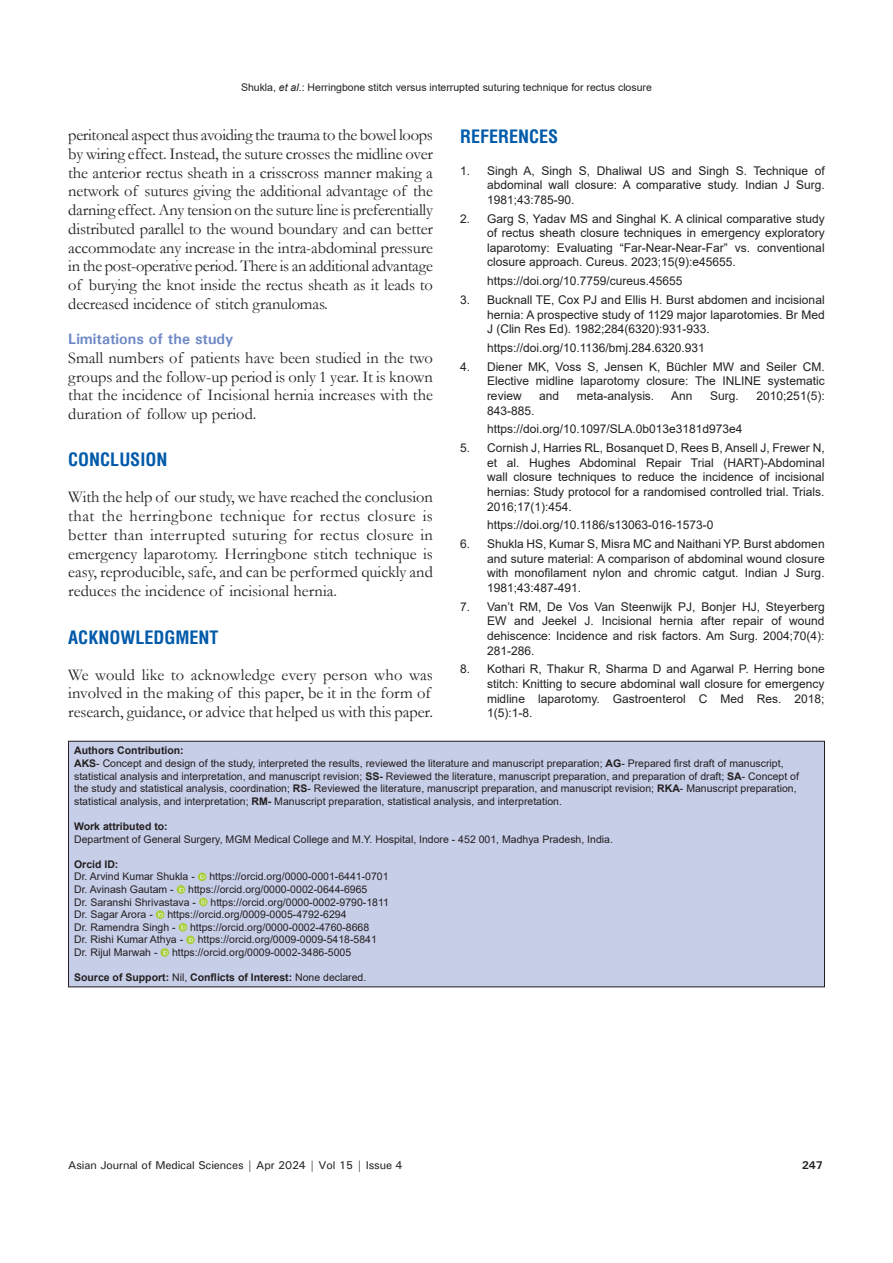
<style>
.page{position:relative;width:893px;height:1263px;background:#fff}
.page>*{position:absolute;margin:0;border:0;box-sizing:border-box;transform-origin:0 0}
.t1{font:700 condensed 18px "Helvetica";color:#015aaa}
.TX{font:16.5px/18.8px "Garamond";color:#231f20;text-align:justify}
.t2{font:700 15px "Univers";color:#6d88c5}
.REF{font:12px/14.5px "Arial";color:#231f20;text-align:justify}
.t3{font:500 11.25px "Univers";letter-spacing:-.01em;color:#231f20}
.t4{font:700 11.25px "Univers";color:#231f20}
.SRC{font:10.5px/12.6px "Arial";color:#231f20}
.SRC-2{font:700 10.5px "Arial";color:#231f20}
.s1{font-style:italic}
.s2{font-weight:700}
.s3{font-weight:400}
</style>
<div class="page">
<div style="left:68px;top:741px;width:756px;height:246px;background:#c7cee8"></div>
<svg style="left:198px;top:872px;width:8px;height:9px"></svg>
<svg style="left:200px;top:874px;width:5px;height:5px"></svg>
<svg style="left:177px;top:885px;width:8px;height:9px"></svg>
<svg style="left:179px;top:886px;width:5px;height:6px"></svg>
<svg style="left:199px;top:898px;width:9px;height:8px"></svg>
<svg style="left:202px;top:899px;width:4px;height:5px"></svg>
<svg style="left:156px;top:910px;width:8px;height:9px"></svg>
<svg style="left:158px;top:912px;width:5px;height:5px"></svg>
<svg style="left:179px;top:923px;width:8px;height:8px"></svg>
<svg style="left:181px;top:924px;width:5px;height:5px"></svg>
<svg style="left:186px;top:935px;width:9px;height:9px"></svg>
<svg style="left:189px;top:937px;width:4px;height:5px"></svg>
<svg style="left:160px;top:948px;width:9px;height:9px"></svg>
<svg style="left:163px;top:949px;width:4px;height:6px"></svg>
<div style="left:68px;top:741px;width:757px;height:246px;border:1px solid #231f20"></div>
<p class="SRC" style="left:241px;top:81px;width:412px">Shukla, <span class="s1">et al</span>.: Herringbone stitch versus interrupted suturing technique for rectus closure</p>
<p class="TX" style="left:68px;top:125px;width:366px">peritoneal aspect thus avoiding the trauma to the bowel loops by wiring effect. Instead, the suture crosses the midline over the anterior rectus sheath in a crisscross manner making a network of sutures giving the additional advantage of the darning effect. Any tension on the suture line is preferentially distributed parallel to the wound boundary and can better accommodate any increase in the intra-abdominal pressure in the post-operative period. There is an additional advantage of burying the knot inside the rectus sheath as it leads to decreased incidence of stitch granulomas.</p>
<h2 class="t2" style="left:68px;top:329px;width:167px">Limitations of the study</h2>
<p class="TX" style="left:68px;top:348px;width:366px">Small numbers of patients have been studied in the two groups and the follow-up period is only 1 year. It is known that the incidence of Incisional hernia increases with the duration of follow up period.</p>
<h1 class="t1" style="left:68px;top:448px;width:101px">CONCLUSION</h1>
<p class="TX" style="left:68px;top:487px;width:366px">With the help of our study, we have reached the conclusion that the herringbone technique for rectus closure is better than interrupted suturing for rectus closure in emergency laparotomy. Herringbone stitch technique is easy, reproducible, safe, and can be performed quickly and reduces the incidence of incisional hernia.</p>
<h1 class="t1" style="left:68px;top:625px;width:152px">ACKNOWLEDGMENT</h1>
<p class="TX" style="left:68px;top:665px;width:366px;text-align:left">We would like to acknowledge every person who was involved in the making of this paper, be it in the form of research, guidance, or advice that helped us with this paper.</p>
<h1 class="t1" style="left:460px;top:124px;width:100px">REFERENCES</h1>
<p class="REF" style="left:487px;top:163px;width:339px;text-indent:-27px">1. Singh A, Singh S, Dhaliwal US and Singh S. Technique of abdominal wall closure: A comparative study. Indian J Surg.<br>1981;43:785-90.</p>
<p class="REF" style="left:487px;top:211px;width:339px;text-indent:-27px">2. Garg S, Yadav MS and Singhal K. A clinical comparative study of rectus sheath closure techniques in emergency exploratory laparotomy: Evaluating “Far-Near-Near-Far” vs. conventional closure approach. Cureus. 2023;15(9):e45655.</p>
<p class="REF" style="left:487px;top:274px;width:197px">https://doi.org/10.7759/cureus.45655</p>
<p class="REF" style="left:487px;top:292px;width:339px;text-indent:-27px">3. Bucknall TE, Cox PJ and Ellis H. Burst abdomen and incisional hernia: A prospective study of 1129 major laparotomies. Br Med J (Clin Res Ed). 1982;284(6320):931-933.</p>
<p class="REF" style="left:487px;top:340px;width:219px">https://doi.org/10.1136/bmj.284.6320.931</p>
<p class="REF" style="left:487px;top:359px;width:339px;text-indent:-27px">4. Diener MK, Voss S, Jensen K, Büchler MW and Seiler CM.<br>Elective midline laparotomy closure: The INLINE systematic review</p>
<p class="REF" style="left:539px;top:388px;width:22px">and</p>
<p class="REF" style="left:577px;top:388px;width:79px">meta-analysis.</p>
<p class="REF" style="left:671px;top:388px;width:23px">Ann</p>
<p class="REF" style="left:710px;top:388px;width:30px">Surg.</p>
<p class="REF" style="left:757px;top:388px;width:70px">2010;251(5):</p>
<p class="REF" style="left:487px;top:403px;width:49px">843-885.</p>
<p class="REF" style="left:487px;top:422px;width:257px">https://doi.org/10.1097/SLA.0b013e3181d973e4</p>
<p class="REF" style="left:487px;top:441px;width:339px;text-indent:-27px">5. Cornish J, Harries RL, Bosanquet D, Rees B, Ansell J, Frewer N, et al. Hughes Abdominal Repair Trial (HART)-Abdominal wall closure techniques to reduce the incidence of incisional hernias: Study protocol for a randomised controlled trial. Trials.<br>2016;17(1):454.</p>
<p class="REF" style="left:487px;top:518px;width:228px">https://doi.org/10.1186/s13063-016-1573-0</p>
<p class="REF" style="left:487px;top:537px;width:339px;text-indent:-27px">6. Shukla HS, Kumar S, Misra MC and Naithani YP. Burst abdomen and suture material: A comparison of abdominal wound closure with monofilament nylon and chromic catgut. Indian J Surg.<br>1981;43:487-491.</p>
<p class="REF" style="left:487px;top:599px;width:339px;text-indent:-27px">7. Van’t RM, De Vos Van Steenwijk PJ, Bonjer HJ, Steyerberg EW and Jeekel J. Incisional hernia after repair of wound dehiscence: Incidence and risk factors. Am Surg. 2004;70(4):<br>281-286.</p>
<p class="REF" style="left:487px;top:662px;width:339px;text-indent:-27px">8. Kothari R, Thakur R, Sharma D and Agarwal P. Herring bone stitch: Knitting to secure abdominal wall closure for emergency midline laparotomy. Gastroenterol C Med Res. 2018; 1(5):1-8.</p>
<p class="SRC-2" style="left:74px;top:743px;width:111px">Authors Contribution:</p>
<p class="SRC" style="left:74px;top:757px;width:726px"><span class="s2">AKS</span>- Concept and design of the study, interpreted the results, reviewed the literature and manuscript preparation; <span class="s2">AG</span>- Prepared first draft of manuscript, statistical analysis and interpretation, and manuscript revision; <span class="s2">SS-</span> Reviewed the literature, manuscript preparation, and preparation of draft; <span class="s2">SA</span>- Concept of the study and statistical analysis, coordination; <span class="s2">RS</span>- Reviewed the literature, manuscript preparation, and manuscript revision; <span class="s2">RKA</span>- Manuscript preparation, statistical analysis, and interpretation; <span class="s2">RM-</span> Manuscript preparation, statistical analysis, and interpretation.</p>
<p class="SRC-2" style="left:74px;top:819px;width:95px">Work attributed to:</p>
<p class="SRC" style="left:74px;top:833px;width:540px">Department of General Surgery, MGM Medical College and M.Y. Hospital, Indore - 452 001, Madhya Pradesh, India.</p>
<p class="SRC-2" style="left:74px;top:857px;width:46px">Orcid ID:</p>
<p class="SRC" style="left:74px;top:870px;width:122px">Dr. Arvind Kumar Shukla -</p>
<p class="SRC" style="left:209px;top:870px;width:181px">https://orcid.org/0000-0001-6441-0701</p>
<p class="SRC" style="left:74px;top:883px;width:101px">Dr. Avinash Gautam -</p>
<p class="SRC" style="left:188px;top:883px;width:181px">https://orcid.org/0000-0002-0644-6965</p>
<p class="SRC" style="left:74px;top:896px;width:123px">Dr. Saranshi Shrivastava -</p>
<p class="SRC" style="left:211px;top:896px;width:180px">https://orcid.org/0000-0002-9790-1811</p>
<p class="SRC" style="left:74px;top:908px;width:80px">Dr. Sagar Arora -</p>
<p class="SRC" style="left:167px;top:908px;width:181px">https://orcid.org/0009-0005-4792-6294</p>
<p class="SRC" style="left:74px;top:921px;width:103px">Dr. Ramendra Singh -</p>
<p class="SRC" style="left:190px;top:921px;width:181px">https://orcid.org/0000-0002-4760-8668</p>
<p class="SRC" style="left:74px;top:933px;width:111px">Dr. Rishi Kumar Athya -</p>
<p class="SRC" style="left:198px;top:933px;width:181px">https://orcid.org/0009-0009-5418-5841</p>
<p class="SRC" style="left:74px;top:946px;width:85px">Dr. Rijul Marwah -</p>
<p class="SRC" style="left:172px;top:946px;width:181px">https://orcid.org/0009-0002-3486-5005</p>
<p class="SRC-2" style="left:74px;top:970px;width:294px">Source of Support: <span class="s3">Nil,</span> Conflicts of Interest: <span class="s3">None declared.</span></p>
<p class="t3" style="left:68px;top:1157px;width:336px">Asian Journal of Medical Sciences | Apr 2024 | Vol 15 | Issue 4</p>
<p class="t4" style="left:802px;top:1157px;width:23px">247</p>
</div>
